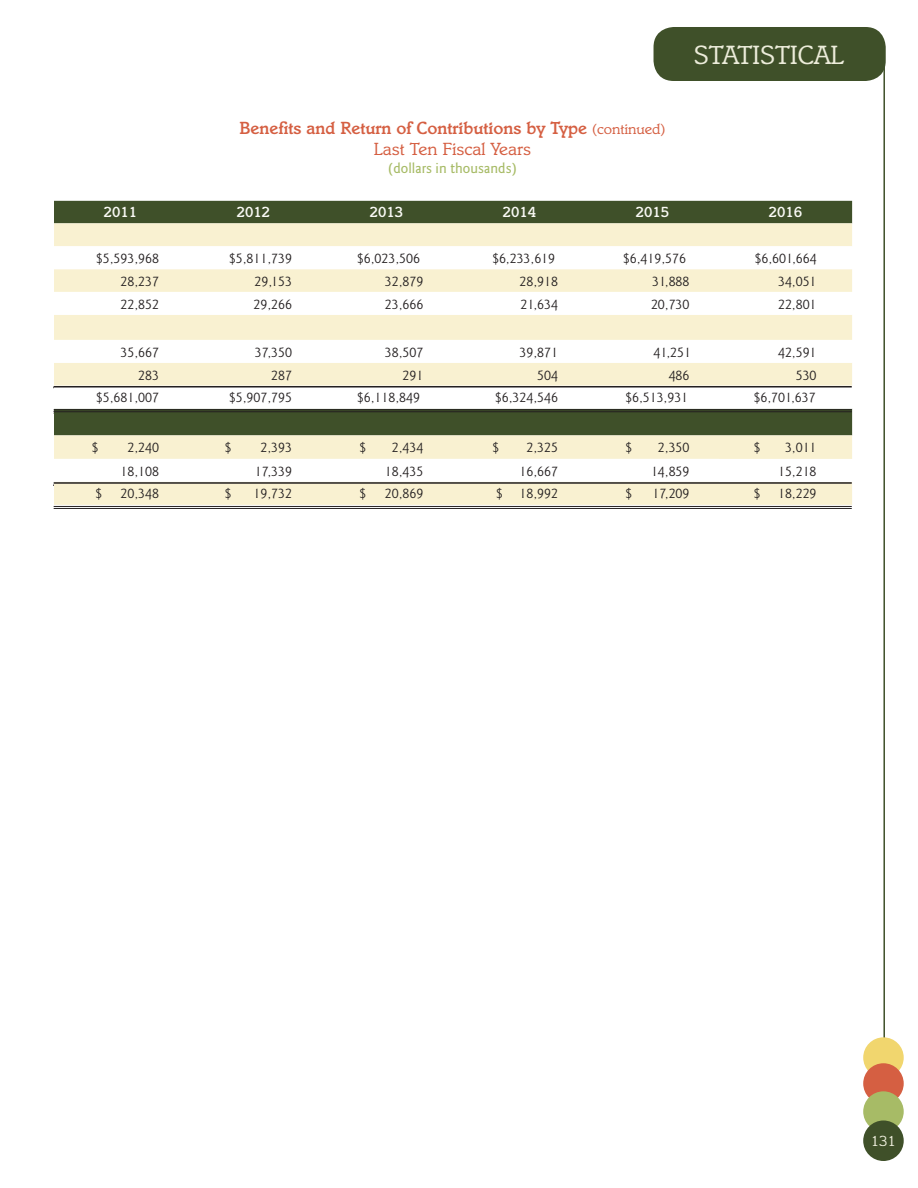
<style>
.page{position:relative;width:918px;height:1188px;background:#fff}
.page>*{position:absolute;margin:0;border:0;box-sizing:border-box;transform-origin:0 0}
.t1{font:27px "Italia Std";color:#ececda}
.t2{font:500 18px "Italia Std";color:#d55f42}
.t3{font:18px "Italia Std";color:#d55f42}
.t4{font:15px "Goudy Sans Std";color:#231f20}
.t5{font:500 15px "Italia Std";color:#f9f9f4}
.t6{font:500 15px "Goudy Sans Std";color:#a7bb66}
.t7{font:15px "Italia Std";color:#ececda}
.s1{font-weight:400;font-size:15px}
</style>
<div class="page">
<div style="left:654px;top:27px;width:232px;height:54px;background:#3f5029;border-radius:20px"></div>
<hr style="left:883px;top:46px;width:2px;height:1115px;background:#3f5029">
<div style="left:863px;top:1037px;width:41px;height:41px;background:#f1d66e;border-radius:50%"></div>
<div style="left:863px;top:1063px;width:41px;height:41px;background:#d55f42;border-radius:50%"></div>
<div style="left:863px;top:1091px;width:41px;height:41px;background:#a7bb66;border-radius:50%"></div>
<div style="left:863px;top:1120px;width:41px;height:41px;background:#3f5029;border-radius:50%"></div>
<hr style="left:53px;top:387px;width:799px;height:1px;background:#231f20">
<hr style="left:53px;top:484px;width:799px;height:2px;background:#231f20">
<div style="left:54px;top:201px;width:798px;height:22px;background:#3f5029"></div>
<div style="left:54px;top:223px;width:798px;height:282px;background:#f9f1d1"></div>
<svg style="left:54px;top:246px;width:798px;height:236px"></svg>
<svg style="left:320px;top:459px;width:399px;height:23px"></svg>
<div style="left:719px;top:459px;width:133px;height:23px;background:#fff"></div>
<hr style="left:54px;top:409px;width:798px;height:1px;background:#231f20">
<hr style="left:54px;top:411px;width:798px;height:1px;background:#231f20">
<hr style="left:54px;top:386px;width:798px;height:2px;background:#231f20">
<hr style="left:54px;top:482px;width:798px;height:2px;background:#231f20">
<hr style="left:54px;top:506px;width:798px;height:1px;background:#231f20">
<hr style="left:54px;top:508px;width:798px;height:1px;background:#231f20">
<p class="t2" style="left:239px;top:117px;width:428px">Benefits and Return of Contributions by Type <span class="s1">(continued)</span></p>
<p class="t3" style="left:374px;top:139px;width:159px">Last Ten Fiscal Years</p>
<p class="t6" style="left:388px;top:160px;width:130px">(dollars in thousands)</p>
<h1 class="t1" style="left:694px;top:39px;width:152px">STATISTICAL</h1>
<p class="t5" style="left:104px;top:203px;width:35px">2011</p>
<p class="t5" style="left:237px;top:203px;width:35px">2012</p>
<p class="t5" style="left:370px;top:203px;width:35px">2013</p>
<p class="t5" style="left:503px;top:203px;width:35px">2014</p>
<p class="t5" style="left:636px;top:203px;width:35px">2015</p>
<p class="t5" style="left:769px;top:203px;width:35px">2016</p>
<p class="t4" style="left:96px;top:250px;width:65px">$5,593,968</p>
<p class="t4" style="left:229px;top:250px;width:65px">$5,811,739</p>
<p class="t4" style="left:357px;top:250px;width:65px">$6,023,506</p>
<p class="t4" style="left:492px;top:250px;width:65px">$6,233,619</p>
<p class="t4" style="left:623px;top:250px;width:65px">$6,419,576</p>
<p class="t4" style="left:755px;top:250px;width:64px">$6,601,664</p>
<p class="t4" style="left:120px;top:273px;width:40px">28,237</p>
<p class="t4" style="left:254px;top:273px;width:39px">29,153</p>
<p class="t4" style="left:385px;top:273px;width:40px">32,879</p>
<p class="t4" style="left:520px;top:273px;width:40px">28,918</p>
<p class="t4" style="left:652px;top:273px;width:39px">31,888</p>
<p class="t4" style="left:778px;top:273px;width:40px">34,051</p>
<p class="t4" style="left:120px;top:295px;width:40px">22,852</p>
<p class="t4" style="left:253px;top:295px;width:40px">29,266</p>
<p class="t4" style="left:385px;top:295px;width:40px">23,666</p>
<p class="t4" style="left:521px;top:295px;width:39px">21,634</p>
<p class="t4" style="left:651px;top:295px;width:40px">20,730</p>
<p class="t4" style="left:778px;top:295px;width:40px">22,801</p>
<p class="t4" style="left:120px;top:343px;width:40px">35,667</p>
<p class="t4" style="left:255px;top:343px;width:39px">37,350</p>
<p class="t4" style="left:385px;top:343px;width:40px">38,507</p>
<p class="t4" style="left:520px;top:343px;width:40px">39,871</p>
<p class="t4" style="left:654px;top:343px;width:39px">41,251</p>
<p class="t4" style="left:778px;top:343px;width:40px">42,591</p>
<p class="t4" style="left:138px;top:366px;width:22px">283</p>
<p class="t4" style="left:271px;top:366px;width:22px">287</p>
<p class="t4" style="left:403px;top:366px;width:22px">291</p>
<p class="t4" style="left:537px;top:366px;width:22px">504</p>
<p class="t4" style="left:669px;top:366px;width:22px">486</p>
<p class="t4" style="left:796px;top:366px;width:22px">530</p>
<p class="t4" style="left:96px;top:389px;width:65px">$5,681,007</p>
<p class="t4" style="left:229px;top:389px;width:65px">$5,907,795</p>
<p class="t4" style="left:357px;top:389px;width:65px">$6,118,849</p>
<p class="t4" style="left:495px;top:389px;width:65px">$6,324,546</p>
<p class="t4" style="left:625px;top:389px;width:65px">$6,513,931</p>
<p class="t4" style="left:754px;top:389px;width:64px">$6,701,637</p>
<p class="t4" style="left:92px;top:439px;width:8px">$</p>
<p class="t4" style="left:127px;top:439px;width:33px">2,240</p>
<p class="t4" style="left:225px;top:439px;width:8px">$</p>
<p class="t4" style="left:260px;top:439px;width:33px">2,393</p>
<p class="t4" style="left:359px;top:439px;width:8px">$</p>
<p class="t4" style="left:392px;top:439px;width:33px">2,434</p>
<p class="t4" style="left:492px;top:439px;width:8px">$</p>
<p class="t4" style="left:526px;top:439px;width:33px">2,325</p>
<p class="t4" style="left:625px;top:439px;width:8px">$</p>
<p class="t4" style="left:658px;top:439px;width:33px">2,350</p>
<p class="t4" style="left:754px;top:439px;width:8px">$</p>
<p class="t4" style="left:785px;top:439px;width:33px">3,011</p>
<p class="t4" style="left:120px;top:462px;width:40px">18,108</p>
<p class="t4" style="left:255px;top:462px;width:39px">17,339</p>
<p class="t4" style="left:385px;top:462px;width:40px">18,435</p>
<p class="t4" style="left:520px;top:462px;width:40px">16,667</p>
<p class="t4" style="left:651px;top:462px;width:40px">14,859</p>
<p class="t4" style="left:778px;top:462px;width:40px">15,218</p>
<p class="t4" style="left:95px;top:485px;width:65px">$ 20,348</p>
<p class="t4" style="left:225px;top:485px;width:8px">$</p>
<p class="t4" style="left:253px;top:485px;width:40px">19,732</p>
<p class="t4" style="left:359px;top:485px;width:8px">$</p>
<p class="t4" style="left:385px;top:485px;width:40px">20,869</p>
<p class="t4" style="left:496px;top:485px;width:64px">$ 18,992</p>
<p class="t4" style="left:625px;top:485px;width:8px">$</p>
<p class="t4" style="left:653px;top:485px;width:39px">17,209</p>
<p class="t4" style="left:754px;top:485px;width:64px">$ 18,229</p>
<p class="t7" style="left:871px;top:1132px;width:27px">131</p>
</div>
